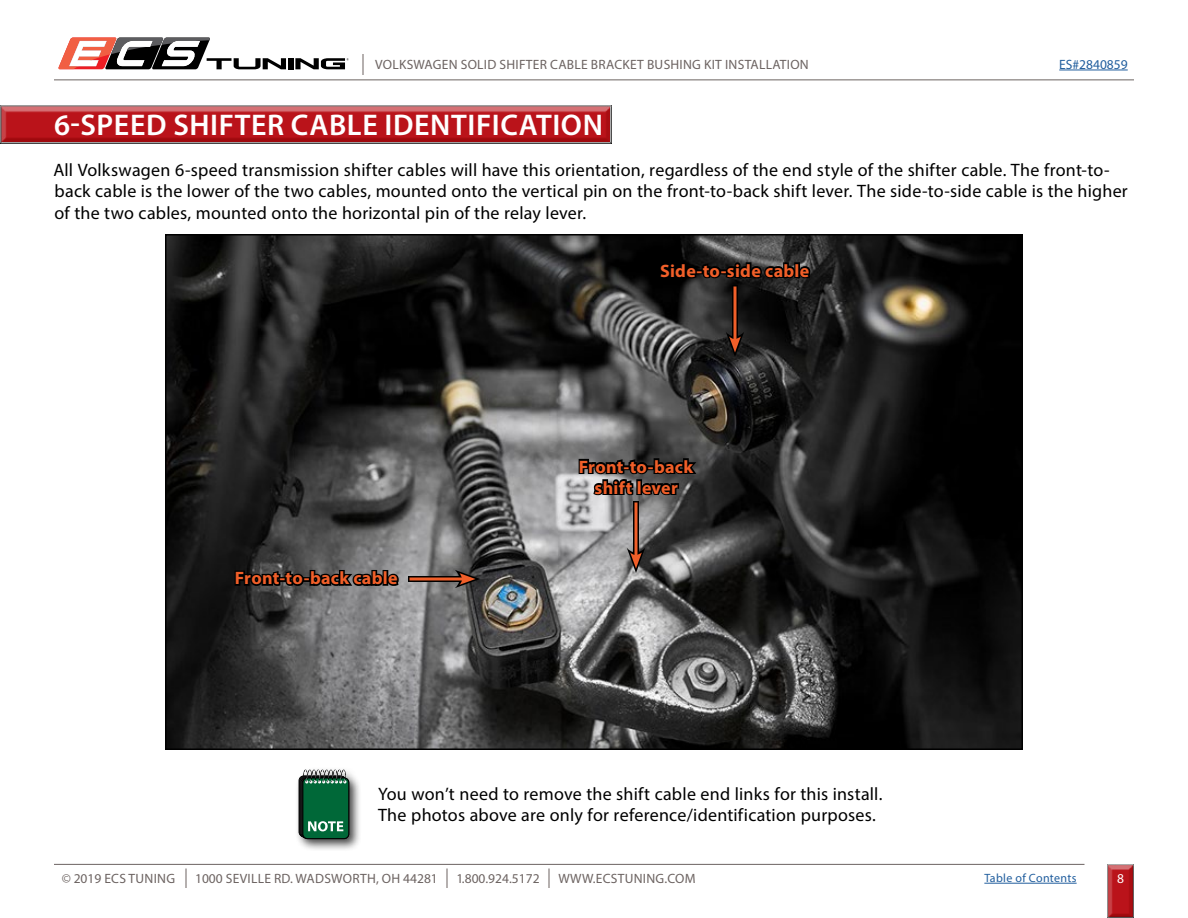
<style>
.page{position:relative;width:1188px;height:918px;background:#fff}
.page>*{position:absolute;margin:0;border:0;box-sizing:border-box;transform-origin:0 0}
.t1{font:600 30px "Myriad Pro";letter-spacing:.02em;color:#fff}
.t2{font:18px/21.6px "Myriad Pro";letter-spacing:.015em;color:#000}
.t3{font:700 18px/21px "Myriad Pro";letter-spacing:.02em;color:#f15f29;text-align:center}
.t4{font:13.5px "Myriad Pro";letter-spacing:.02em;color:#6c6361}
.t5{font:13.5px "Myriad Pro";color:#6c6361}
.t6{font:13.5px "Myriad Pro";color:#215e9e}
.t7{font:13.5px "Myriad Pro";color:#fff}
.t8{font:12px "Myriad Pro";letter-spacing:.025em;color:#215e9e}
</style>
<div class="page">
<div style="left:288px;top:58px;width:5px;height:11px;background:#000"></div>
<svg style="left:58px;top:38px;width:228px;height:31px"></svg>
<svg style="left:295px;top:58px;width:54px;height:11px"></svg>
<hr style="left:54px;top:80px;width:1080px;height:1px;background:#6c6361">
<svg style="left:363px;top:54px;width:1px;height:21px"></svg>
<div style="left:1101px;top:861px;width:39px;height:57px;background:#000;opacity:.75"></div>
<hr style="left:984px;top:883px;width:93px;height:1px;background:#215e9e">
<hr style="left:54px;top:864px;width:1030px;height:1px;background:#6c6361">
<svg style="left:549px;top:868px;width:1px;height:20px"></svg>
<svg style="left:186px;top:868px;width:1px;height:20px"></svg>
<svg style="left:447px;top:868px;width:1px;height:20px"></svg>
<hr style="left:1059px;top:70px;width:69px;height:1px;background:#215e9e">
<img style="left:168px;top:237px;width:852px;height:510px">
<svg style="left:657px;top:234px;width:155px;height:47px"></svg>
<svg style="left:233px;top:514px;width:167px;height:172px"></svg>
<div style="left:0;top:100px;width:620px;height:45px;background:#000;opacity:.75"></div>
<div style="left:732px;top:285px;width:6px;height:57px;background:#782f14"></div>
<hr style="left:734px;top:286px;width:2px;height:56px;background:#f15f29">
<svg style="left:726px;top:332px;width:18px;height:25px"></svg>
<svg style="left:577px;top:403px;width:123px;height:193px"></svg>
<div style="left:408px;top:576px;width:57px;height:6px;background:#782f14"></div>
<hr style="left:409px;top:578px;width:56px;height:2px;background:#f15f29">
<svg style="left:455px;top:570px;width:25px;height:18px"></svg>
<div style="left:295px;top:766px;width:67px;height:85px;background:#000;opacity:.75"></div>
<div style="left:299px;top:776px;width:47px;height:61px;border:1px solid #000;border-radius:5px"></div>
<div style="left:300px;top:776px;width:46px;height:61px;border:1px solid #000;border-radius:5px"></div>
<div style="left:301px;top:777px;width:46px;height:61px;border:1px solid #000;border-radius:5px"></div>
<div style="left:302px;top:778px;width:46px;height:61px;border:1px solid #000;border-radius:5px"></div>
<div style="left:303px;top:778px;width:46px;height:61px;background:#006838;border-radius:5px"></div>
<div style="left:303px;top:778px;width:46px;height:61px;border:1px solid #000;border-radius:5px"></div>
<svg style="left:308px;top:821px;width:35px;height:10px"></svg>
<svg style="left:303px;top:770px;width:43px;height:13px"></svg>
<p class="t4" style="left:375px;top:56px;width:435px">VOLKSWAGEN SOLID SHIFTER CABLE BRACKET BUSHING KIT INSTALLATION</p>
<h1 class="t1" style="left:54px;top:106px;width:550px">6-SPEED SHIFTER CABLE IDENTIFICATION</h1>
<p class="t6" style="left:1059px;top:56px;width:70px">ES#2840859</p>
<p class="t2" style="left:53px;top:158px;width:1076px">All Volkswagen 6-speed transmission shifter cables will have this orientation, regardless of the end style of the shifter cable. The front-to&shy;back cable is the lower of the two cables, mounted onto the vertical pin on the front-to-back shift lever. The side-to-side cable is the higher of the two cables, mounted onto the horizontal pin of the relay lever.</p>
<p class="t3" style="left:660px;top:259px;width:151px">Side-to-side cable</p>
<p class="t3" style="left:235px;top:567px;width:164px">Front-to-back cable</p>
<p class="t3" style="left:579px;top:455px;width:116px">Front-to-back shift lever</p>
<p class="t2" style="left:378px;top:782px;width:506px">You won’t need to remove the shift cable end links for this install.<br>The photos above are only for reference/identification purposes.</p>
<p class="t4" style="left:62px;top:870px;width:115px">© 2019 ECS TUNING</p>
<p class="t4" style="left:195px;top:870px;width:244px">1000 SEVILLE RD. WADSWORTH, OH 44281</p>
<p class="t5" style="left:456px;top:870px;width:85px">1.800.924.5172</p>
<p class="t4" style="left:558px;top:870px;width:139px">WWW.ECSTUNING.COM</p>
<p class="t8" style="left:984px;top:871px;width:94px">Table of Contents</p>
<p class="t7" style="left:1117px;top:870px;width:8px">8</p>
</div>
